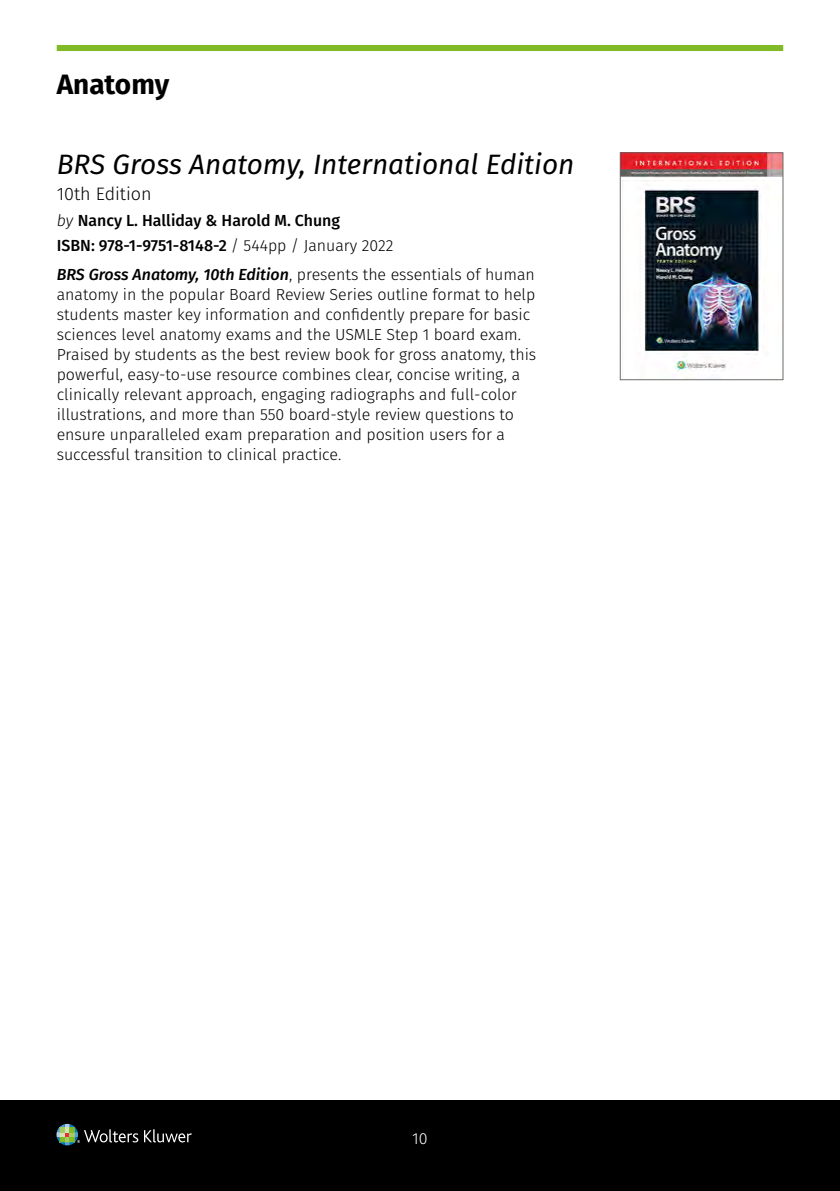
<style>
.page{position:relative;width:840px;height:1191px;background:#fff}
.page>*{position:absolute;margin:0;border:0;box-sizing:border-box;transform-origin:0 0}
.t1{font:italic 28px "Fira Sans";color:#000}
.t2{font:700 28px "Fira Sans";color:#000}
.t3{font:300 18px "Fira Sans";color:#000}
.t4{font:300 16px/20px "Fira Sans";color:#000}
.t5{font:500 16px/25.6px "Fira Sans";color:#000}
.t6{font:300 16px "Fira Sans";color:#fff}
.s1{font-weight:300;font-style:italic}
.s2{font-weight:300}
.s3{font-weight:500;font-style:italic}
</style>
<div class="page">
<div style="left:0;top:1101px;width:839px;height:90px;background:#000"></div>
<div style="left:57px;top:45px;width:725px;height:6px;background:#80ba27"></div>
<svg style="left:144px;top:1129px;width:48px;height:13px"></svg>
<svg style="left:56px;top:1123px;width:82px;height:22px"></svg>
<img style="left:621px;top:155px;width:159px;height:223px">
<div style="left:619px;top:153px;width:163px;height:227px;border:1px solid #6b6b6a"></div>
<h1 class="t2" style="left:57px;top:61px;width:114px">Anatomy</h1>
<h1 class="t1" style="left:57px;top:143px;width:519px">BRS Gross Anatomy, International Edition</h1>
<p class="t3" style="left:57px;top:181px;width:96px">10th Edition</p>
<p class="t5" style="left:57px;top:206px;width:338px"><span class="s1">by</span> Nancy L. Halliday &amp; Harold M. Chung<br>ISBN: 978-1-9751-8148-2 <span class="s2">/ 544pp / January 2022</span></p>
<p class="t4" style="left:57px;top:264px;width:480px"><span class="s3">BRS Gross Anatomy, 10th Edition</span>, presents the essentials of human anatomy in the popular Board Review Series outline format to help students master key information and confidently prepare for basic sciences level anatomy exams and the USMLE Step 1 board exam.<br>Praised by students as the best review book for gross anatomy, this powerful, easy-to-use resource combines clear, concise writing, a clinically relevant approach, engaging radiographs and full-color illustrations, and more than 550 board-style review questions to ensure unparalleled exam preparation and position users for a successful transition to clinical practice.</p>
<p class="t6" style="left:412px;top:1127px;width:17px">10</p>
</div>
